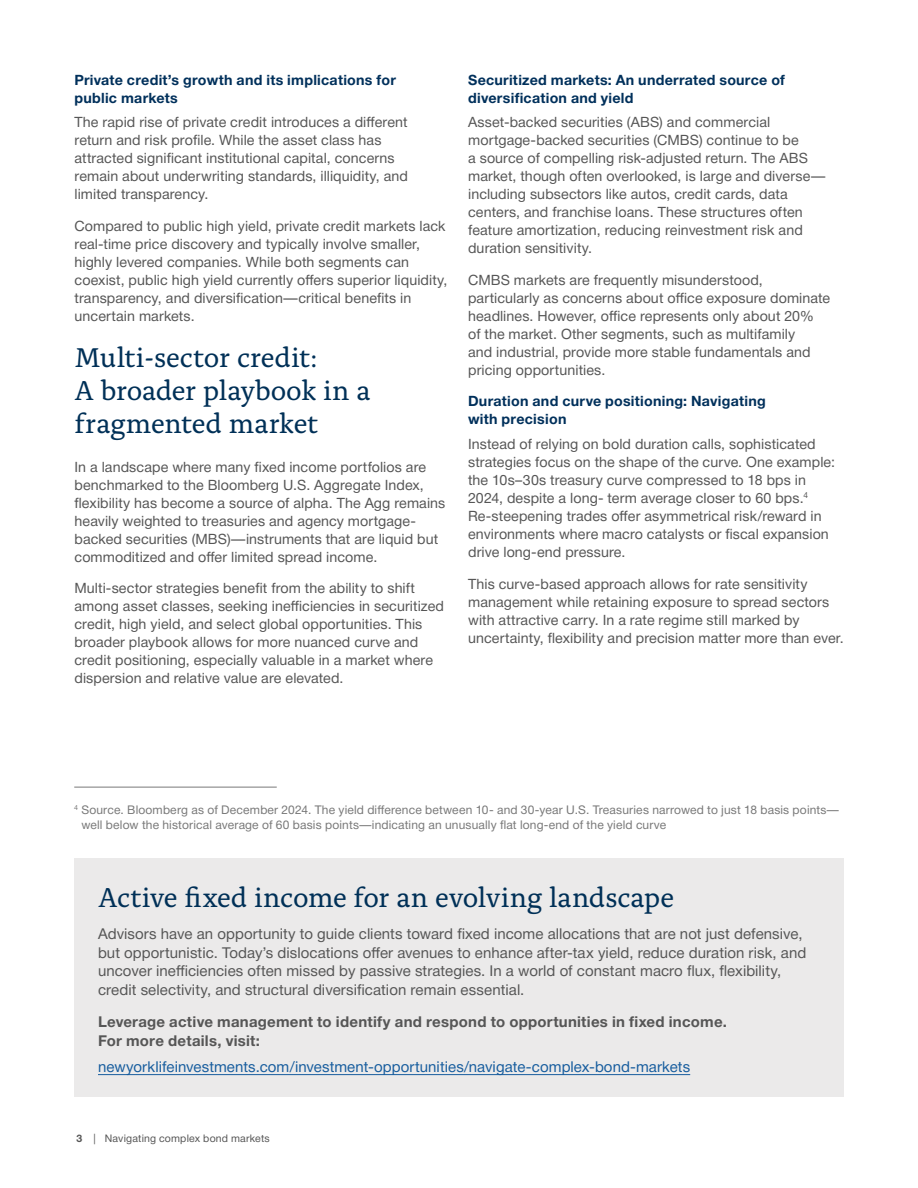
<style>
.page{position:relative;width:918px;height:1188px;background:#fff}
.page>*{position:absolute;margin:0;border:0;box-sizing:border-box;transform-origin:0 0}
.t1{font:28.5px/33px "Alda Pro";letter-spacing:-.01em;color:#003057}
.t2{font:15px/18.8px "Helvetica Neue";letter-spacing:.005em;color:#565656}
.t3{font:700 15px/18.8px "Helvetica Neue";letter-spacing:.015em;color:#565656}
.t4{font:15px "Helvetica Neue";letter-spacing:.005em;color:#175d9e}
.t5{font:14.25px/18px "Helvetica Neue";letter-spacing:.005em;color:#565656}
.t6{font:700 14.25px/18px "Helvetica Neue";letter-spacing:.02em;color:#00305b}
.Sources__55{font:12px/15px "Helvetica Neue";letter-spacing:.015em;color:#787878}
.t7{font:10.5px "Helvetica Neue";letter-spacing:.015em;color:#565656}
.s1{font-weight:700}
</style>
<div class="page">
<div style="left:74px;top:859px;width:769px;height:238px;background:#ebeaea"></div>
<hr style="left:98px;top:1074px;width:592px;height:1px;background:#175d9e">
<hr style="left:74px;top:787px;width:203px;height:1px;background:#787878">
<p class="t6" style="left:75px;top:71px;width:323px">Private credit’s growth and its implications for public markets</p>
<p class="t5" style="left:75px;top:114px;width:335px">The rapid rise of private credit introduces a different return and risk profile. While the asset class has attracted significant institutional capital, concerns remain about underwriting standards, illiquidity, and limited transparency.</p>
<p class="t5" style="left:75px;top:218px;width:374px">Compared to public high yield, private credit markets lack real-time price discovery and typically involve smaller, highly levered companies. While both segments can coexist, public high yield currently offers superior liquidity, transparency, and diversification—critical benefits in uncertain markets.</p>
<p class="t1" style="left:75px;top:339px;width:298px">Multi-sector credit:<br>A broader playbook in a fragmented market</p>
<p class="t5" style="left:75px;top:458px;width:372px">In a landscape where many fixed income portfolios are benchmarked to the Bloomberg U.S. Aggregate Index, flexibility has become a source of alpha. The Agg remains heavily weighted to treasuries and agency mortgage&shy;backed securities (MBS)—instruments that are liquid but commoditized and offer limited spread income.</p>
<p class="t5" style="left:75px;top:580px;width:371px">Multi-sector strategies benefit from the ability to shift among asset classes, seeking inefficiencies in securitized credit, high yield, and select global opportunities. This broader playbook allows for more nuanced curve and credit positioning, especially valuable in a market where dispersion and relative value are elevated.</p>
<p class="t6" style="left:468px;top:71px;width:318px">Securitized markets: An underrated source of diversification and yield</p>
<p class="t5" style="left:468px;top:114px;width:359px">Asset-backed securities (ABS) and commercial mortgage-backed securities (CMBS) continue to be<br>a source of compelling risk-adjusted return. The ABS market, though often overlooked, is large and diverse— including subsectors like autos, credit cards, data centers, and franchise loans. These structures often feature amortization, reducing reinvestment risk and duration sensitivity.</p>
<p class="t5" style="left:468px;top:272px;width:364px">CMBS markets are frequently misunderstood, particularly as concerns about office exposure dominate headlines. However, office represents only about 20%<br>of the market. Other segments, such as multifamily<br>and industrial, provide more stable fundamentals and pricing opportunities.</p>
<p class="t6" style="left:468px;top:393px;width:299px">Duration and curve positioning: Navigating with precision</p>
<p class="t5" style="left:468px;top:436px;width:368px">Instead of relying on bold duration calls, sophisticated strategies focus on the shape of the curve. One example: the 10s–30s treasury curve compressed to 18 bps in 2024, despite a long- term average closer to 60 bps.<sup>4<br></sup>Re-steepening trades offer asymmetrical risk/reward in environments where macro catalysts or fiscal expansion drive long-end pressure.</p>
<p class="t5" style="left:468px;top:575px;width:377px">This curve-based approach allows for rate sensitivity management while retaining exposure to spread sectors with attractive carry. In a rate regime still marked by uncertainty, flexibility and precision matter more than ever.</p>
<p class="Sources__55" style="left:81px;top:803px;width:759px;text-indent:-7px"><sup>4</sup> Source. Bloomberg as of December 2024. The yield difference between 10- and 30-year U.S. Treasuries narrowed to just 18 basis points— well below the historical average of 60 basis points—indicating an unusually flat long-end of the yield curve</p>
<p class="t1" style="left:98px;top:878px;width:578px">Active fixed income for an evolving landscape</p>
<p class="t2" style="left:98px;top:925px;width:710px">Advisors have an opportunity to guide clients toward fixed income allocations that are not just defensive, but opportunistic. Today’s dislocations offer avenues to enhance after-tax yield, reduce duration risk, and uncover inefficiencies often missed by passive strategies. In a world of constant macro flux, flexibility, credit selectivity, and structural diversification remain essential.</p>
<p class="t3" style="left:98px;top:1013px;width:630px">Leverage active management to identify and respond to opportunities in fixed income.<br>For more details, visit:</p>
<p class="t4" style="left:98px;top:1055px;width:594px">newyorklifeinvestments.com/investment-opportunities/navigate-complex-bond-markets</p>
<p class="t7" style="left:77px;top:1131px;width:195px"><span class="s1">3</span> | Navigating complex bond markets</p>
</div>
